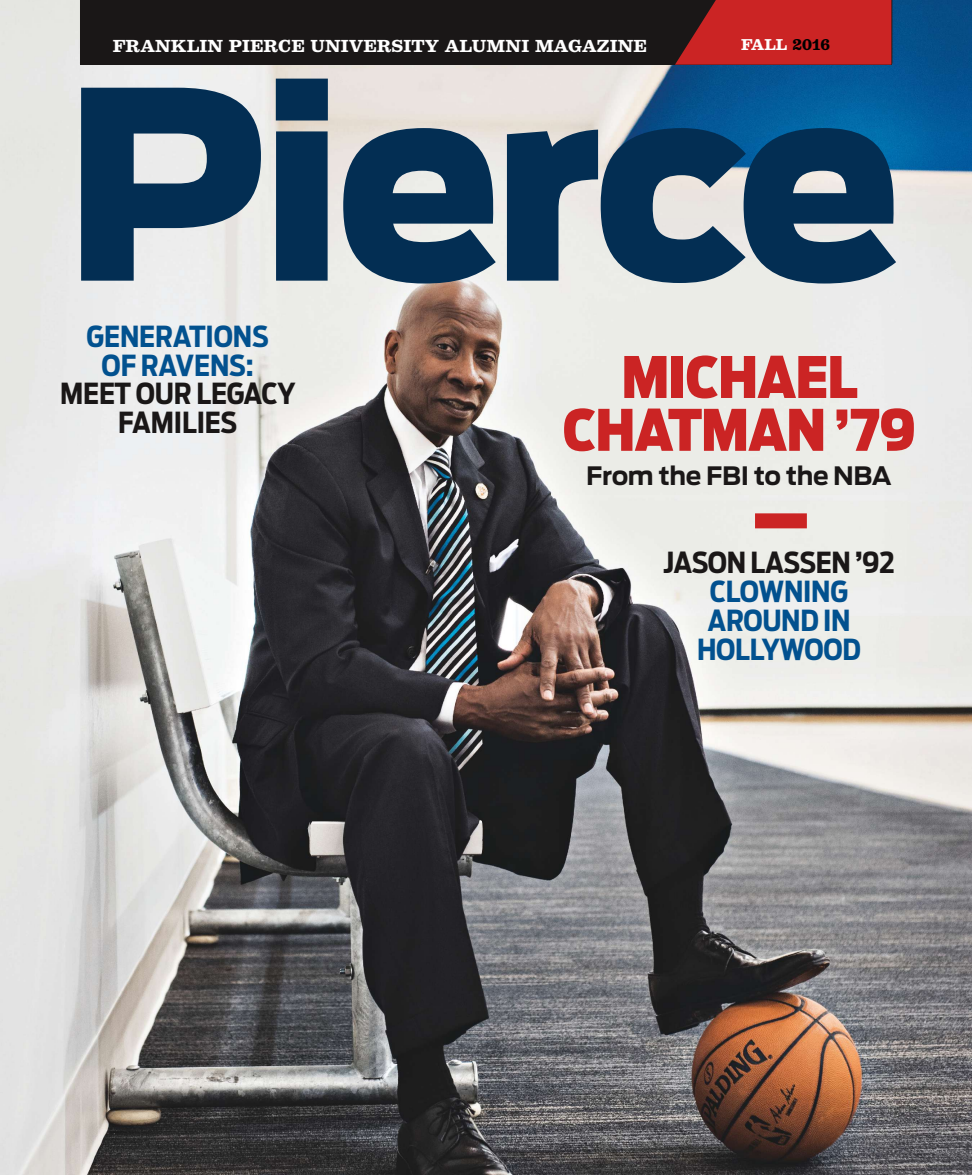
<style>
.page{position:relative;width:972px;height:1175px;background:#fff}
.page>*{position:absolute;margin:0;border:0;box-sizing:border-box;transform-origin:0 0}
.t1{font:900 260.25px "Antenna";letter-spacing:-.03em;color:#032e53}
.t2{font:900 56.7px/52.8px "Antenna Cond";letter-spacing:-.02em;color:#cb2424;text-align:center}
.t3{font:700 28.8px/28.8px "Antenna Cond";letter-spacing:-.005em;color:#1a1717;text-align:center}
.t4{font:700 28.8px/28.8px "Antenna Cond";letter-spacing:-.01em;color:#02518f;text-align:center}
.t5{font:700 25.2px "Antenna";letter-spacing:-.015em;color:#1a1717}
.t6{font:700 15.75px "Belizio";letter-spacing:.01em;color:#fff}
.t7{font:700 14.1px "Belizio";letter-spacing:.01em;color:#fff}
.s1{color:#000}
.s2{color:#02518f}
.s3{font-size:50.7px}
.s4{color:#1a1717}
</style>
<div class="page">
<img style="left:0;top:0;width:972px;height:1174px">
<div style="left:80px;top:0;width:811px;height:65px;background:#1a1717"></div>
<svg style="left:675px;top:0;width:216px;height:65px;background:#b82222"></svg>
<div style="left:755px;top:513px;width:52px;height:15px;background:#cb2424"></div>
<p class="t6" style="left:113px;top:40px;width:535px">FRANKLIN PIERCE UNIVERSITY ALUMNI MAGAZINE</p>
<p class="t7" style="left:741px;top:39px;width:91px">FALL <span class="s1">2016</span></p>
<p class="t1" style="left:63px;top:39px;width:839px">Pierce</p>
<p class="t3" style="left:60px;top:322px;width:237px"><span class="s2">GENERATIONS<br>OF RAVENS:<br></span>MEET OUR LEGACY<br>FAMILIES</p>
<p class="t2" style="left:563px;top:352px;width:355px">MICHAEL<br>CHATMAN <span class="s3">’</span>79</p>
<p class="t5" style="left:586px;top:462px;width:307px">From the FBI to the NBA</p>
<p class="t4" style="left:663px;top:549px;width:234px"><span class="s4">JASON LASSEN ’92<br></span>CLOWNING<br>AROUND IN<br>HOLLYWOOD</p>
</div>
